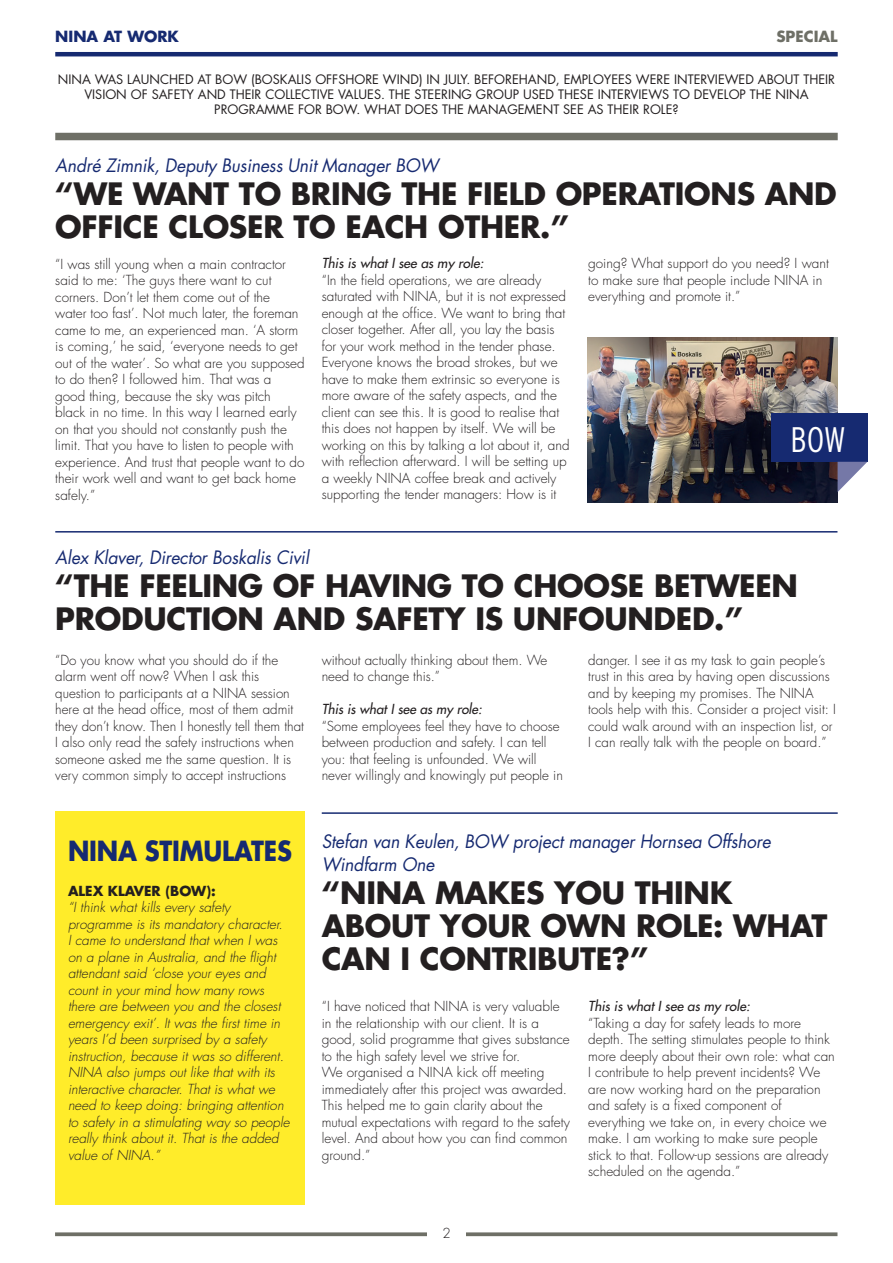
<style>
.page{position:relative;width:893px;height:1263px;background:#fff}
.page>*{position:absolute;margin:0;border:0;box-sizing:border-box;transform-origin:0 0}
.t1{font:300 condensed 35.4px "Interstate";color:#fff}
.t2{font:700 30px/33px "Futura Std";letter-spacing:-.01em;color:#231f20}
.t3{font:700 27px "Futura Std";letter-spacing:-.01em;color:#162a71;scale:.9 1}
.t4{font:italic 18px/22.5px "Futura Std";letter-spacing:-.01em;color:#162a71;scale:.96 1}
.t5{font:700 15px "Futura Std";color:#162a71}
.t6{font:700 15px "Futura Std";color:#6e6f66}
.t7{font:300 13.5px/16.5px "Futura Std";color:#231f20}
.t8{font:italic 300 13.5px/16.5px "Futura Std";color:#231f20}
.t9{font:italic 500 13.5px "Futura Std";color:#231f20}
.t10{font:700 13.5px "Futura Std";color:#231f20}
.t11{font:12.6px/15px "Futura Std";color:#231f20;text-align:center}
</style>
<div class="page">
<hr style="left:55px;top:52px;width:783px;height:4px;background:#162a71">
<svg style="left:55px;top:1232px;width:782px;height:4px;background:#7c7d75"></svg>
<div style="left:427px;top:1227px;width:39px;height:32px;background:#fff"></div>
<img style="left:587px;top:337px;width:251px;height:165px">
<div style="left:55px;top:811px;width:250px;height:394px;background:#ffec2a"></div>
<hr style="left:322px;top:812px;width:516px;height:2px;background:#162a71">
<hr style="left:55px;top:531px;width:782px;height:2px;background:#162a71">
<div style="left:55px;top:133px;width:783px;height:7px;background:#6e6f66"></div>
<div style="left:771px;top:413px;width:96px;height:49px;background:#162a71"></div>
<svg style="left:838px;top:462px;width:29px;height:30px"></svg>
<p class="t5" style="left:55px;top:26px;width:125px">NINA AT WORK</p>
<p class="t6" style="left:776px;top:26px;width:63px">SPECIAL</p>
<p class="t11" style="left:58px;top:72px;width:779px">NINA WAS LAUNCHED AT BOW (BOSKALIS OFFSHORE WIND) IN JULY. BEFOREHAND, EMPLOYEES WERE INTERVIEWED ABOUT THEIR<br>VISION OF SAFETY AND THEIR COLLECTIVE VALUES. THE STEERING GROUP USED THESE INTERVIEWS TO DEVELOP THE NINA<br>PROGRAMME FOR BOW. WHAT DOES THE MANAGEMENT SEE AS THEIR ROLE?</p>
<h3 class="t4" style="left:55px;top:154px;width:401px">André Zimnik, Deputy Business Unit Manager BOW</h3>
<h2 class="t2" style="left:55px;top:176px;width:783px">“WE WANT TO BRING THE FIELD OPERATIONS AND<br>OFFICE CLOSER TO EACH OTHER.”</h2>
<p class="t7" style="left:55px;top:256px;width:251px">“I was still young when a main contractor said to me: ‘The guys there want to cut corners. Don’t let them come out of the water too fast’. Not much later, the foreman came to me, an experienced man. ‘A storm is coming,’ he said, ‘everyone needs to get out of the water’. So what are you supposed to do then? I followed him. That was a good thing, because the sky was pitch<br>black in no time. In this way I learned early on that you should not constantly push the limit. That you have to listen to people with experience. And trust that people want to do their work well and want to get back home safely.”</p>
<p class="t9" style="left:322px;top:255px;width:163px">This is what I see as my role:</p>
<p class="t7" style="left:322px;top:272px;width:249px">“In the field operations, we are already saturated with NINA, but it is not expressed enough at the office. We want to bring that closer together. After all, you lay the basis for your work method in the tender phase.<br>Everyone knows the broad strokes, but we have to make them extrinsic so everyone is more aware of the safety aspects, and the client can see this. It is good to realise that this does not happen by itself. We will be working on this by talking a lot about it, and with reflection afterward. I will be setting up a weekly NINA coffee break and actively supporting the tender managers: How is it</p>
<p class="t7" style="left:588px;top:256px;width:242px">going? What support do you need? I want to make sure that people include NINA in everything and promote it.”</p>
<h1 class="t1" style="left:790px;top:420px;width:56px">BOW</h1>
<h3 class="t4" style="left:55px;top:546px;width:266px">Alex Klaver, Director Boskalis Civil</h3>
<h2 class="t2" style="left:55px;top:569px;width:744px">“THE FEELING OF HAVING TO CHOOSE BETWEEN<br>PRODUCTION AND SAFETY IS UNFOUNDED.”</h2>
<p class="t7" style="left:55px;top:652px;width:250px">“Do you know what you should do if the alarm went off now? When I ask this question to participants at a NINA session here at the head office, most of them admit they don’t know. Then I honestly tell them that I also only read the safety instructions when someone asked me the same question. It is very common simply to accept instructions</p>
<p class="t7" style="left:322px;top:652px;width:227px">without actually thinking about them. We need to change this.”</p>
<p class="t9" style="left:322px;top:701px;width:162px">This is what I see as my role:</p>
<p class="t7" style="left:322px;top:718px;width:243px">“Some employees feel they have to choose between production and safety. I can tell you: that feeling is unfounded. We will never willingly and knowingly put people in</p>
<p class="t7" style="left:588px;top:652px;width:249px">danger. I see it as my task to gain people’s trust in this area by having open discussions and by keeping my promises. The NINA tools help with this. Consider a project visit: I could walk around with an inspection list, or I can really talk with the people on board.”</p>
<h3 class="t3" style="left:68px;top:833px;width:250px">NINA STIMULATES</h3>
<p class="t10" style="left:68px;top:881px;width:149px">ALEX KLAVER (BOW):</p>
<p class="t8" style="left:68px;top:899px;width:223px">“I think what kills every safety programme is its mandatory character.<br>I came to understand that when I was on a plane in Australia, and the flight attendant said ‘close your eyes and count in your mind how many rows there are between you and the closest emergency exit’. It was the first time in years I’d been surprised by a safety instruction, because it was so different.<br>NINA also jumps out like that with its interactive character. That is what we need to keep doing: bringing attention to safety in a stimulating way so people really think about it. That is the added value of NINA.”</p>
<h3 class="t4" style="left:322px;top:831px;width:469px">Stefan van Keulen, BOW project manager Hornsea Offshore<br>Windfarm One</h3>
<h2 class="t2" style="left:322px;top:876px;width:507px">“NINA MAKES YOU THINK<br>ABOUT YOUR OWN ROLE: WHAT<br>CAN I CONTRIBUTE?”</h2>
<p class="t7" style="left:322px;top:998px;width:250px">“I have noticed that NINA is very valuable in the relationship with our client. It is a good, solid programme that gives substance to the high safety level we strive for.<br>We organised a NINA kick off meeting immediately after this project was awarded.<br>This helped me to gain clarity about the mutual expectations with regard to the safety level. And about how you can find common ground.”</p>
<p class="t9" style="left:588px;top:998px;width:163px">This is what I see as my role:</p>
<p class="t7" style="left:588px;top:1015px;width:248px">“Taking a day for safety leads to more depth. The setting stimulates people to think more deeply about their own role: what can I contribute to help prevent incidents? We are now working hard on the preparation and safety is a fixed component of everything we take on, in every choice we make. I am working to make sure people stick to that. Follow-up sessions are already scheduled on the agenda.”</p>
<p class="t7" style="left:442px;top:1225px;width:10px">2</p>
</div>
